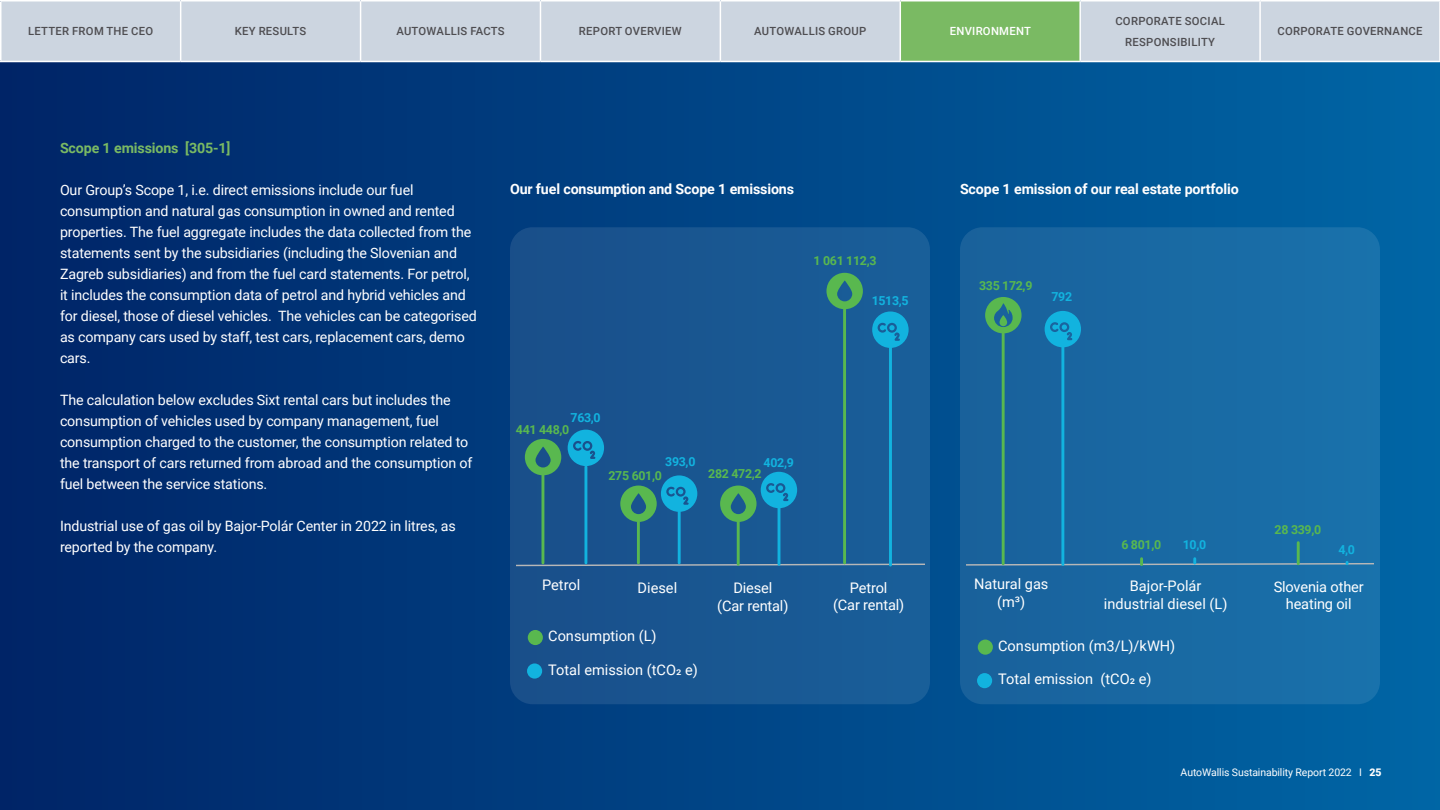
<style>
.page{position:relative;width:1440px;height:810px;background:#fff}
.page>*{position:absolute;margin:0;border:0;box-sizing:border-box;transform-origin:0 0}
.t1{font:14.55px/17.5px "Roboto";color:#fff;text-align:center}
.t2{font:14.25px/21px "Roboto";letter-spacing:-.01em;color:#fff}
.t3{font:700 14.25px "Roboto";letter-spacing:-.01em;color:#fff}
.t4{font:700 14.25px "Roboto";letter-spacing:-.01em;color:#7aba63}
.t5{font:700 12.38px "Roboto";letter-spacing:-.025em;color:#59b84f}
.t6{font:700 12.38px "Roboto";letter-spacing:-.025em;color:#12b3df}
.t7{font:500 11.25px/21px "Roboto";letter-spacing:.025em;color:#4e4d51;text-align:center}
.t8{font:500 11.25px "Roboto";letter-spacing:.025em;color:#fff}
.t9{font:10.5px "Roboto";letter-spacing:-.01em;color:#fff}
.s1{font-weight:900}
</style>
<div class="page">
<div style="left:0;top:0;width:1440px;height:810px;background:linear-gradient(to right,#002467,#0166a6)"></div>
<div style="left:2px;top:2px;width:1437px;height:59px;background:#ccd5e0"></div>
<div style="left:900px;top:1px;width:180px;height:61px;background:#7aba63"></div>
<hr style="left:0;top:0;width:181px;height:2px;background:#fff">
<hr style="left:0;top:2px;width:2px;height:59px;background:#fff">
<hr style="left:181px;top:0;width:180px;height:2px;background:#fff">
<hr style="left:180px;top:2px;width:1px;height:59px;background:#fff">
<hr style="left:1080px;top:0;width:180px;height:2px;background:#fff">
<hr style="left:1260px;top:0;width:180px;height:2px;background:#fff">
<hr style="left:1259px;top:2px;width:2px;height:59px;background:#fff">
<hr style="left:1439px;top:2px;width:1px;height:59px;background:#fff">
<hr style="left:0;top:61px;width:181px;height:1px;background:#fff">
<hr style="left:181px;top:61px;width:180px;height:1px;background:#fff">
<hr style="left:1080px;top:61px;width:180px;height:1px;background:#fff">
<hr style="left:1260px;top:61px;width:180px;height:1px;background:#fff">
<hr style="left:361px;top:0;width:179px;height:2px;background:#fff">
<hr style="left:360px;top:2px;width:1px;height:59px;background:#fff">
<hr style="left:361px;top:61px;width:179px;height:1px;background:#fff">
<hr style="left:540px;top:0;width:180px;height:2px;background:#fff">
<hr style="left:540px;top:2px;width:1px;height:59px;background:#fff">
<hr style="left:540px;top:61px;width:180px;height:1px;background:#fff">
<hr style="left:900px;top:0;width:180px;height:2px;background:#fff">
<hr style="left:1079px;top:2px;width:2px;height:59px;background:#fff">
<hr style="left:900px;top:61px;width:180px;height:1px;background:#fff">
<hr style="left:720px;top:0;width:180px;height:2px;background:#fff">
<hr style="left:720px;top:2px;width:1px;height:59px;background:#fff">
<hr style="left:900px;top:2px;width:1px;height:59px;background:#fff">
<hr style="left:720px;top:61px;width:180px;height:1px;background:#fff">
<div style="left:510px;top:227px;width:420px;height:477px;background:#195791;border-radius:22px"></div>
<svg style="left:516px;top:563px;width:408px;height:4px"></svg>
<div style="left:528px;top:630px;width:15px;height:15px;background:#59b84f;border-radius:50%"></div>
<div style="left:527px;top:663px;width:15px;height:16px;background:#12b3df;border-radius:50%"></div>
<svg style="left:525px;top:439px;width:36px;height:36px"></svg>
<hr style="left:541px;top:476px;width:3px;height:87px;background:#59b84f">
<hr style="left:637px;top:522px;width:3px;height:41px;background:#59b84f">
<svg style="left:826px;top:273px;width:37px;height:36px"></svg>
<hr style="left:843px;top:309px;width:3px;height:254px;background:#59b84f">
<hr style="left:737px;top:520px;width:3px;height:44px;background:#59b84f">
<hr style="left:678px;top:512px;width:3px;height:51px;background:#12b3df">
<svg style="left:620px;top:475px;width:77px;height:47px"></svg>
<hr style="left:778px;top:504px;width:2px;height:60px;background:#12b3df">
<svg style="left:720px;top:472px;width:77px;height:50px"></svg>
<hr style="left:889px;top:344px;width:3px;height:221px;background:#12b3df">
<svg style="left:872px;top:312px;width:37px;height:36px"></svg>
<hr style="left:584px;top:467px;width:3px;height:96px;background:#12b3df">
<svg style="left:568px;top:430px;width:36px;height:36px"></svg>
<div style="left:960px;top:227px;width:420px;height:477px;background:#196aa3;border-radius:22px"></div>
<div style="left:978px;top:640px;width:15px;height:15px;background:#59b84f;border-radius:50%"></div>
<div style="left:977px;top:673px;width:15px;height:15px;background:#12b3df;border-radius:50%"></div>
<svg style="left:985px;top:297px;width:37px;height:36px"></svg>
<hr style="left:1061px;top:343px;width:3px;height:222px;background:#12b3df">
<svg style="left:1045px;top:311px;width:36px;height:36px"></svg>
<hr style="left:1002px;top:334px;width:3px;height:230px;background:#59b84f">
<hr style="left:1297px;top:543px;width:3px;height:21px;background:#59b84f">
<svg style="left:966px;top:559px;width:408px;height:7px"></svg>
<p class="t7" style="left:28px;top:20px;width:127px">LETTER FROM THE CEO</p>
<p class="t7" style="left:235px;top:20px;width:73px">KEY RESULTS</p>
<p class="t7" style="left:396px;top:20px;width:110px">AUTOWALLIS FACTS</p>
<p class="t7" style="left:579px;top:20px;width:104px">REPORT OVERVIEW</p>
<p class="t7" style="left:754px;top:20px;width:114px">AUTOWALLIS GROUP</p>
<p class="t8" style="left:950px;top:23px;width:83px">ENVIRONMENT</p>
<p class="t7" style="left:1115px;top:10px;width:111px">CORPORATE SOCIAL<br>RESPONSIBILITY</p>
<p class="t7" style="left:1277px;top:20px;width:147px">CORPORATE GOVERNANCE</p>
<p class="t4" style="left:60px;top:138px;width:172px">Scope 1 emissions [305-1]</p>
<p class="t2" style="left:60px;top:179px;width:418px">Our Group’s Scope 1, i.e. direct emissions include our fuel consumption and natural gas consumption in owned and rented properties. The fuel aggregate includes the data collected from the statements sent by the subsidiaries (including the Slovenian and Zagreb subsidiaries) and from the fuel card statements. For petrol, it includes the consumption data of petrol and hybrid vehicles and for diesel, those of diesel vehicles. The vehicles can be categorised as company cars used by staff, test cars, replacement cars, demo cars.</p>
<p class="t2" style="left:60px;top:389px;width:414px">The calculation below excludes Sixt rental cars but includes the consumption of vehicles used by company management, fuel consumption charged to the customer, the consumption related to the transport of cars returned from abroad and the consumption of fuel between the service stations.</p>
<p class="t2" style="left:60px;top:515px;width:397px">Industrial use of gas oil by Bajor-Polár Center in 2022 in litres, as reported by the company.</p>
<p class="t3" style="left:510px;top:179px;width:286px">Our fuel consumption and Scope 1 emissions</p>
<p class="t3" style="left:960px;top:179px;width:280px">Scope 1 emission of our real estate portfolio</p>
<p class="t5" style="left:814px;top:251px;width:64px">1 061 112,3</p>
<p class="t6" style="left:571px;top:409px;width:32px">763,0</p>
<p class="t5" style="left:516px;top:420px;width:55px">441 448,0</p>
<p class="t6" style="left:665px;top:453px;width:32px">393,0</p>
<p class="t6" style="left:764px;top:454px;width:32px">402,9</p>
<p class="t5" style="left:609px;top:467px;width:55px">275 601,0</p>
<p class="t5" style="left:708px;top:465px;width:55px">282 472,2</p>
<p class="t6" style="left:872px;top:292px;width:39px">1513,5</p>
<p class="t1" style="left:542px;top:575px;width:40px">Petrol</p>
<p class="t1" style="left:717px;top:579px;width:73px">Diesel<br>(Car rental)</p>
<p class="t1" style="left:833px;top:578px;width:73px">Petrol<br>(Car rental)</p>
<p class="t1" style="left:638px;top:578px;width:41px">Diesel</p>
<p class="t1" style="left:548px;top:627px;width:110px">Consumption (L)</p>
<p class="t1" style="left:548px;top:660px;width:151px">Total emission (tCO2 e)</p>
<p class="t5" style="left:979px;top:277px;width:55px">335 172,9</p>
<p class="t6" style="left:1052px;top:288px;width:22px">792</p>
<p class="t5" style="left:1121px;top:536px;width:41px">6 801,0</p>
<p class="t5" style="left:1275px;top:521px;width:48px">28 339,0</p>
<p class="t6" style="left:1183px;top:536px;width:25px">10,0</p>
<p class="t6" style="left:1338px;top:541px;width:18px">4,0</p>
<p class="t1" style="left:974px;top:575px;width:76px">Natural gas (m³)</p>
<p class="t1" style="left:1274px;top:578px;width:92px">Slovenia other heating oil</p>
<p class="t1" style="left:1104px;top:577px;width:125px">Bajor-Polár industrial diesel (L)</p>
<p class="t1" style="left:998px;top:637px;width:179px">Consumption (m3/L)/kWH)</p>
<p class="t1" style="left:998px;top:670px;width:155px">Total emission (tCO2 e)</p>
<p class="t9" style="left:1181px;top:765px;width:202px">AutoWallis Sustainability Report 2022 I <span class="s1">25</span></p>
</div>
